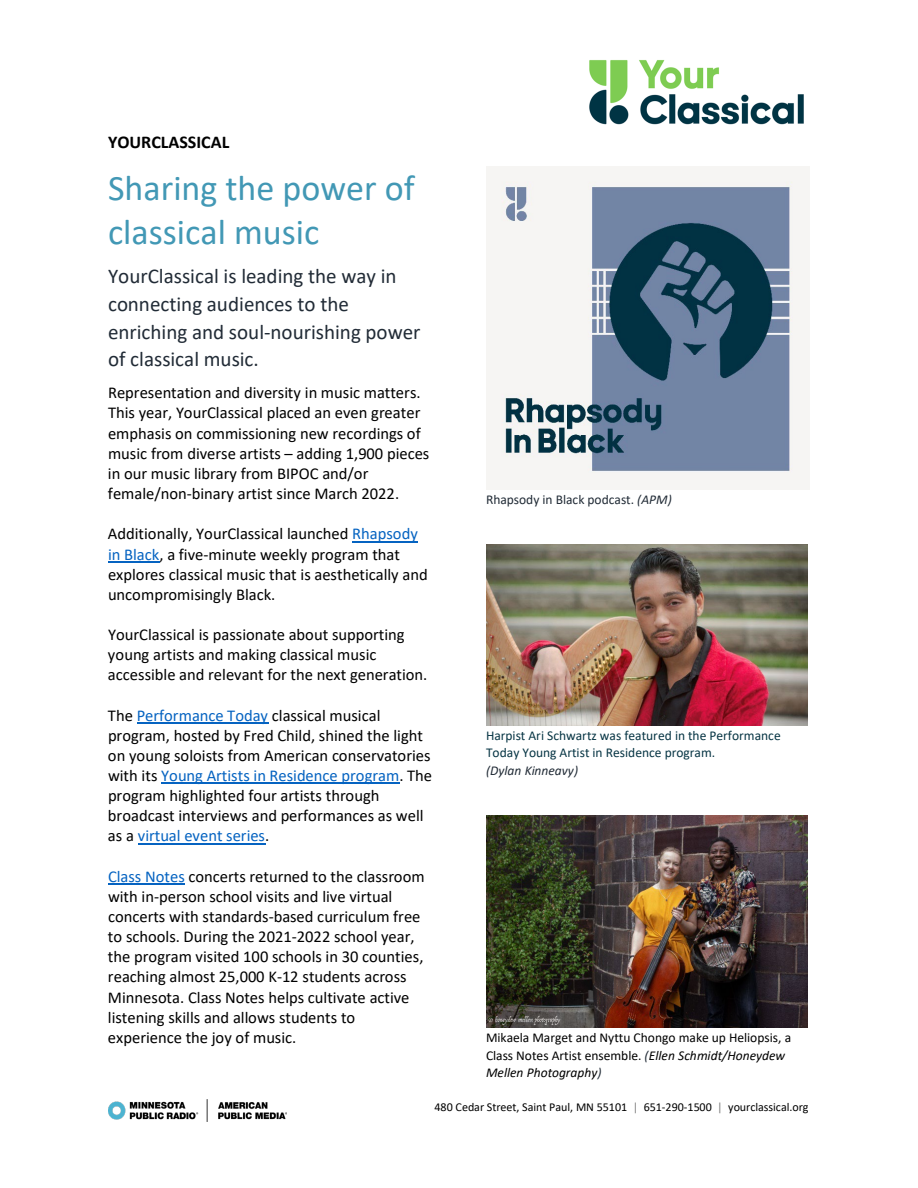
<style>
.page{position:relative;width:918px;height:1188px;background:#fff}
.page>*{position:absolute;margin:0;border:0;box-sizing:border-box;transform-origin:0 0}
.t1{font:36px/44.1px "Calibri";color:#4298b5}
.t2{font:21px/27.6px "Calibri";color:#212b36}
.t3{font:700 18px "Calibri";color:#000}
.t4{font:16.5px/20.1px "Calibri";color:#000}
.t5{font:13.5px/17.7px "Calibri";color:#000}
.t6{font:13.5px/17.9px "Calibri";color:#073544}
.t7{font:13.5px "Calibri";color:#212b36}
.t8{font:italic 13.5px "Calibri";color:#212b36}
.t9{font:12px "Calibri";letter-spacing:-.005em;color:#000}
.s1{color:#0563c1}
.s2{font-style:italic}
.s3{font-style:italic;color:#212b36}
.s4{color:#7f7f7f}
</style>
<div class="page">
<img style="left:589px;top:60px;width:215px;height:65px">
<img style="left:108px;top:1099px;width:179px;height:22px">
<hr style="left:352px;top:541px;width:66px;height:1px;background:#0563c1">
<hr style="left:108px;top:561px;width:51px;height:1px;background:#0563c1">
<hr style="left:137px;top:723px;width:131px;height:1px;background:#0563c1">
<hr style="left:161px;top:783px;width:238px;height:1px;background:#0563c1">
<hr style="left:138px;top:843px;width:127px;height:1px;background:#0563c1">
<hr style="left:108px;top:884px;width:77px;height:1px;background:#0563c1">
<img style="left:486px;top:166px;width:324px;height:324px">
<img style="left:486px;top:545px;width:321px;height:180px">
<img style="left:486px;top:816px;width:321px;height:212px">
<p class="t3" style="left:108px;top:129px;width:123px">YOURCLASSICAL</p>
<h3 class="t1" style="left:108px;top:165px;width:308px">Sharing the power of classical music</h3>
<p class="t2" style="left:108px;top:262px;width:314px">YourClassical is leading the way in connecting audiences to the enriching and soul-nourishing power of classical music.</p>
<p class="t4" style="left:108px;top:382px;width:323px">Representation and diversity in music matters.<br>This year, YourClassical placed an even greater emphasis on commissioning new recordings of music from diverse artists – adding 1,900 pieces in our music library from BIPOC and/or female/non-binary artist since March 2022.</p>
<p class="t4" style="left:108px;top:523px;width:321px">Additionally, YourClassical launched <span class="s1">Rhapsody in Black</span>, a five-minute weekly program that explores classical music that is aesthetically and uncompromisingly Black.</p>
<p class="t4" style="left:108px;top:624px;width:321px">YourClassical is passionate about supporting young artists and making classical music accessible and relevant for the next generation.</p>
<p class="t4" style="left:108px;top:705px;width:326px">The <span class="s1">Performance Today</span> classical musical program, hosted by Fred Child, shined the light on young soloists from American conservatories with its <span class="s1">Young Artists in Residence program</span>. The program highlighted four artists through broadcast interviews and performances as well as a <span class="s1">virtual event series</span>.</p>
<p class="t4" style="left:108px;top:866px;width:318px"><span class="s1">Class Notes</span> concerts returned to the classroom with in-person school visits and live virtual concerts with standards-based curriculum free to schools. During the 2021-2022 school year, the program visited 100 schools in 30 counties, reaching almost 25,000 K-12 students across Minnesota. Class Notes helps cultivate active listening skills and allows students to experience the joy of music.</p>
<p class="t7" style="left:486px;top:491px;width:187px">Rhapsody in Black podcast. <span class="s2">(APM)</span></p>
<p class="t6" style="left:486px;top:726px;width:296px">Harpist Ari Schwartz was featured in the Performance<br>Today Young Artist in Residence program.</p>
<p class="t8" style="left:486px;top:761px;width:94px">(Dylan Kinneavy)</p>
<p class="t5" style="left:486px;top:1028px;width:307px">Mikaela Marget and Nyttu Chongo make up Heliopsis, a<br>Class Notes Artist ensemble. <span class="s3">(</span><span class="s2">Ellen Schmidt/Honeydew<br>Mellen Photography</span><span class="s3">)</span></p>
<p class="t9" style="left:435px;top:1098px;width:376px">480 Cedar Street, Saint Paul, MN 55101 <span class="s4">|</span> 651-290-1500 <span class="s4">|</span> yourclassical.org</p>
</div>
